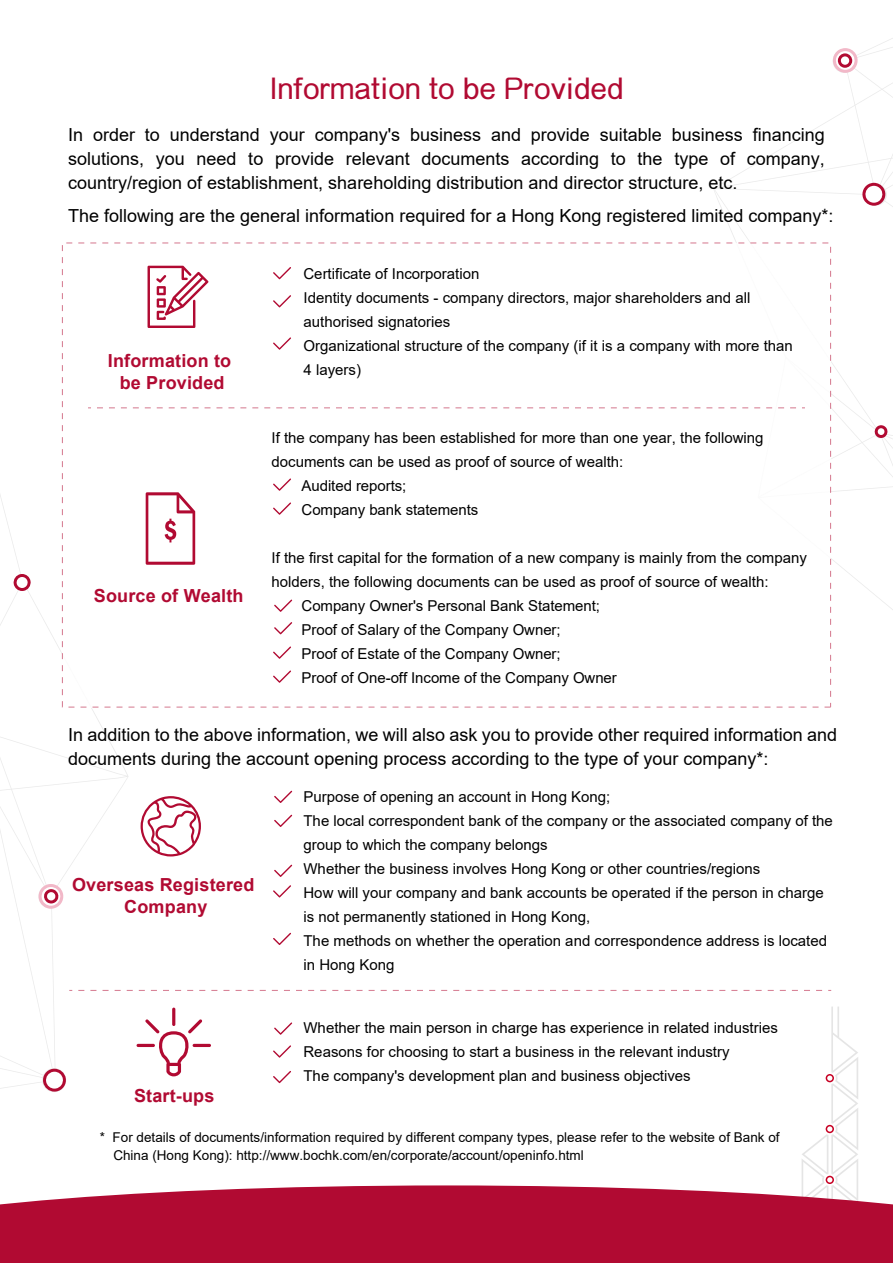
<style>
.page{position:relative;width:893px;height:1263px;background:#fff}
.page>*{position:absolute;margin:0;border:0;box-sizing:border-box;transform-origin:0 0}
.t1{font:500 30px "M Elle HK";color:#b10a32}
.t2{font:18px/24px "Arial";color:#000;text-align:justify}
.t3{font:700 18px/21.6px "Arial";letter-spacing:.01em;color:#b10a32;text-align:center}
.t4{font:15px/24px "Arial";color:#000}
.t5{font:13.5px/18px "Arial";color:#000}
</style>
<div class="page">
<svg style="left:0;top:245px;width:129px;height:847px"></svg>
<svg style="left:38px;top:884px;width:26px;height:25px"></svg>
<svg style="left:713px;top:38px;width:180px;height:953px"></svg>
<svg style="left:831px;top:48px;width:28px;height:25px"></svg>
<svg style="left:861px;top:183px;width:26px;height:23px"></svg>
<svg style="left:874px;top:425px;width:14px;height:13px"></svg>
<svg style="left:13px;top:574px;width:18px;height:17px"></svg>
<svg style="left:42px;top:1069px;width:25px;height:22px"></svg>
<svg style="left:802px;top:1006px;width:56px;height:179px"></svg>
<svg style="left:0;top:1185px;width:893px;height:78px;background:#b71d42"></svg>
<div style="left:62px;top:243px;width:768px;height:464px;background:#fff"></div>
<svg style="left:148px;top:266px;width:60px;height:62px"></svg>
<hr style="left:172px;top:1007px;width:3px;height:19px;background:#b10a32;border-radius:2px">
<hr style="left:193px;top:1044px;width:18px;height:3px;background:#b10a32;border-radius:2px">
<hr style="left:137px;top:1044px;width:18px;height:3px;background:#b10a32;border-radius:2px">
<svg style="left:145px;top:1019px;width:57px;height:57px"></svg>
<svg style="left:141px;top:796px;width:60px;height:60px"></svg>
<svg style="left:146px;top:492px;width:49px;height:73px"></svg>
<svg style="left:97px;top:407px;width:708px;height:1px"></svg>
<svg style="left:78px;top:990px;width:753px;height:1px"></svg>
<svg style="left:273px;top:267px;width:18px;height:12px"></svg>
<svg style="left:273px;top:295px;width:18px;height:12px"></svg>
<svg style="left:273px;top:337px;width:18px;height:13px"></svg>
<svg style="left:273px;top:478px;width:18px;height:13px"></svg>
<svg style="left:273px;top:502px;width:18px;height:13px"></svg>
<svg style="left:274px;top:599px;width:18px;height:13px"></svg>
<svg style="left:274px;top:622px;width:18px;height:12px"></svg>
<svg style="left:273px;top:646px;width:18px;height:13px"></svg>
<svg style="left:273px;top:670px;width:18px;height:13px"></svg>
<svg style="left:274px;top:791px;width:18px;height:12px"></svg>
<svg style="left:274px;top:815px;width:18px;height:12px"></svg>
<svg style="left:274px;top:865px;width:18px;height:12px"></svg>
<svg style="left:273px;top:885px;width:18px;height:12px"></svg>
<svg style="left:273px;top:933px;width:18px;height:12px"></svg>
<svg style="left:274px;top:1022px;width:18px;height:13px"></svg>
<svg style="left:273px;top:1045px;width:18px;height:13px"></svg>
<svg style="left:273px;top:1071px;width:18px;height:12px"></svg>
<h1 class="t1" style="left:269px;top:66px;width:356px">Information to be Provided</h1>
<p class="t2" style="left:68px;top:123px;width:758px">In order to understand your company's business and provide suitable business financing solutions, you need to provide relevant documents according to the type of company, country/region of establishment, shareholding distribution and director structure, etc.</p>
<p class="t2" style="left:68px;top:204px;width:767px">The following are the general information required for a Hong Kong registered limited company*:</p>
<p class="t3" style="left:108px;top:350px;width:125px">Information to be Provided</p>
<p class="t3" style="left:94px;top:585px;width:151px">Source of Wealth</p>
<p class="t4" style="left:303px;top:262px;width:491px">Certificate of Incorporation<br>Identity documents - company directors, major shareholders and all authorised signatories<br>Organizational structure of the company (if it is a company with more than 4 layers)</p>
<p class="t4" style="left:272px;top:425px;width:493px">If the company has been established for more than one year, the following</p>
<p class="t4" style="left:272px;top:449px;width:353px">documents can be used as proof of source of wealth:</p>
<p class="t4" style="left:302px;top:473px;width:106px">Audited reports;</p>
<p class="t4" style="left:302px;top:497px;width:178px">Company bank statements</p>
<p class="t4" style="left:272px;top:545px;width:537px">If the first capital for the formation of a new company is mainly from the company</p>
<p class="t4" style="left:272px;top:569px;width:498px">holders, the following documents can be used as proof of source of wealth:</p>
<p class="t4" style="left:302px;top:593px;width:300px">Company Owner's Personal Bank Statement;</p>
<p class="t4" style="left:302px;top:617px;width:261px">Proof of Salary of the Company Owner;</p>
<p class="t4" style="left:302px;top:641px;width:261px">Proof of Estate of the Company Owner;</p>
<p class="t4" style="left:302px;top:665px;width:317px">Proof of One-off Income of the Company Owner</p>
<p class="t2" style="left:68px;top:722px;width:770px">In addition to the above information, we will also ask you to provide other required information and documents during the account opening process according to the type of your company*:</p>
<p class="t3" style="left:72px;top:874px;width:184px">Overseas Registered<br>Company</p>
<p class="t3" style="left:134px;top:1085px;width:82px">Start-ups</p>
<p class="t4" style="left:303px;top:785px;width:531px">Purpose of opening an account in Hong Kong;<br>The local correspondent bank of the company or the associated company of the group to which the company belongs<br>Whether the business involves Hong Kong or other countries/regions<br>How will your company and bank accounts be operated if the person in charge is not permanently stationed in Hong Kong,<br>The methods on whether the operation and correspondence address is located in Hong Kong</p>
<p class="t4" style="left:303px;top:1015px;width:476px">Whether the main person in charge has experience in related industries<br>Reasons for choosing to start a business in the relevant industry<br>The company's development plan and business objectives</p>
<p class="t5" style="left:113px;top:1128px;width:668px;text-indent:-14px">* For details of documents/information required by different company types, please refer to the website of Bank of<br>China (Hong Kong): http://www.bochk.com/en/corporate/account/openinfo.html</p>
</div>
